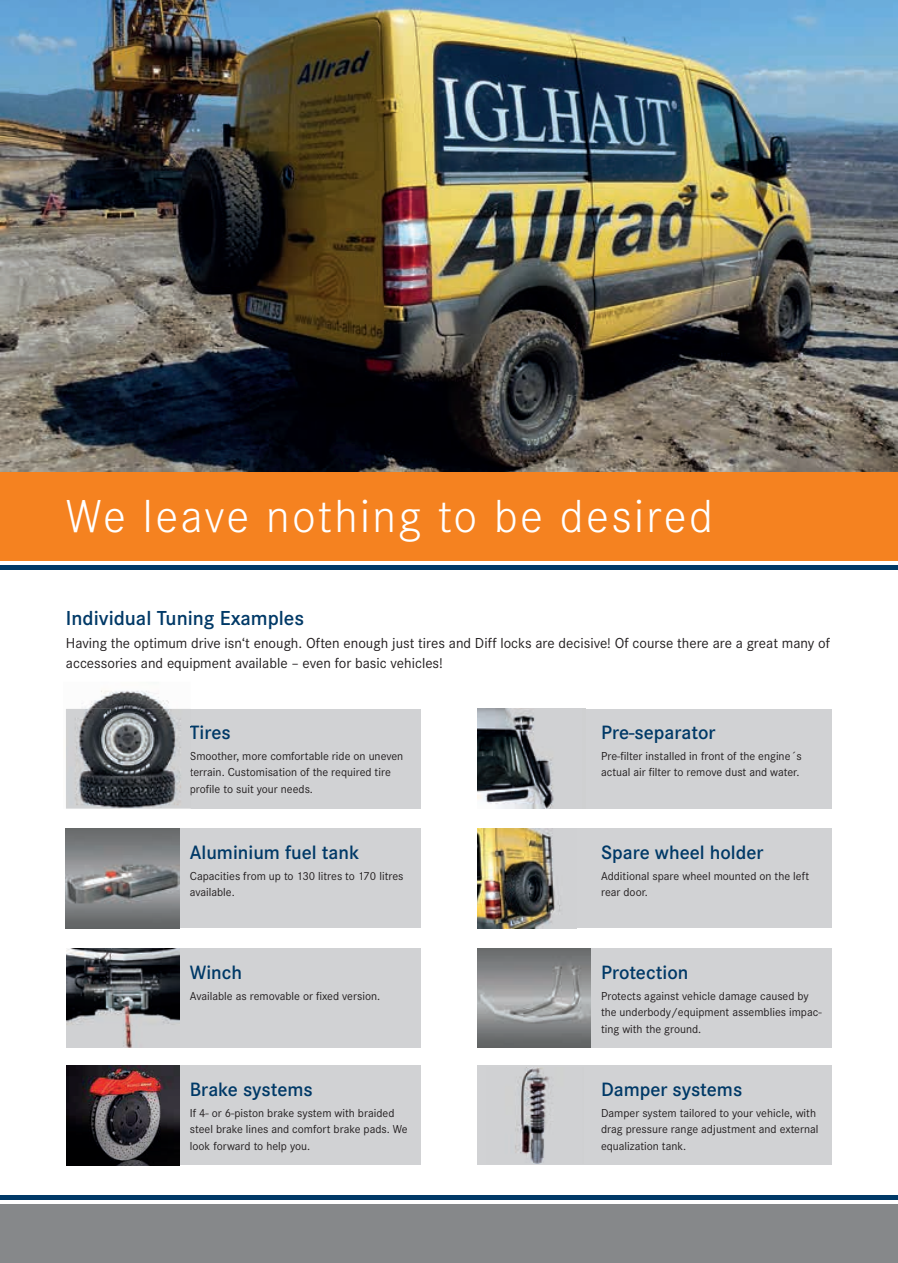
<style>
.page{position:relative;width:898px;height:1263px;background:#fff}
.page>*{position:absolute;margin:0;border:0;box-sizing:border-box;transform-origin:0 0}
.t1{font:300 48px "Corporate S";letter-spacing:.05em;color:#fff}
.t2{font:600 21px "Corporate S";color:#003967}
.t3{font:600 20.1px "Corporate S";color:#003967}
.t4{font:15px/19.5px "Corporate S";color:#231f20}
.t5{font:12px/16.5px "Corporate S";color:#231f20}
</style>
<div class="page">
<img style="left:0;top:0;width:897px;height:472px">
<div style="left:0;top:1204px;width:897px;height:59px;background:#86888a"></div>
<hr style="left:0;top:1196px;width:897px;height:4px;background:#003967">
<hr style="left:0;top:565px;width:897px;height:4px;background:#003967">
<div style="left:0;top:472px;width:897px;height:88px;background:#f58220"></div>
<div style="left:66px;top:709px;width:354px;height:99px;background:#d1d2d4"></div>
<div style="left:66px;top:829px;width:354px;height:99px;background:#d1d2d4"></div>
<div style="left:66px;top:948px;width:354px;height:100px;background:#d1d2d4"></div>
<div style="left:66px;top:1066px;width:354px;height:99px;background:#d1d2d4"></div>
<div style="left:477px;top:709px;width:354px;height:99px;background:#d1d2d4"></div>
<div style="left:477px;top:829px;width:354px;height:99px;background:#d1d2d4"></div>
<div style="left:477px;top:948px;width:354px;height:100px;background:#d1d2d4"></div>
<div style="left:477px;top:1066px;width:354px;height:99px;background:#d1d2d4"></div>
<img style="left:66px;top:690px;width:124px;height:119px">
<img style="left:66px;top:709px;width:124px;height:99px">
<img style="left:66px;top:829px;width:114px;height:99px">
<img style="left:477px;top:709px;width:77px;height:99px">
<img style="left:477px;top:829px;width:84px;height:99px">
<img style="left:66px;top:948px;width:114px;height:100px">
<img style="left:66px;top:1066px;width:114px;height:99px">
<img style="left:477px;top:948px;width:113px;height:100px">
<img style="left:515px;top:1067px;width:36px;height:97px">
<h1 class="t1" style="left:66px;top:489px;width:648px">We leave nothing to be desired</h1>
<h2 class="t2" style="left:66px;top:606px;width:240px">Individual Tuning Examples</h2>
<p class="t4" style="left:66px;top:634px;width:765px">Having the optimum drive isn‘t enough. Often enough just tires and Diff locks are decisive! Of course there are a great many of accessories and equipment available – even for basic vehicles!</p>
<h3 class="t3" style="left:190px;top:721px;width:43px">Tires</h3>
<p class="t5" style="left:190px;top:748px;width:215px">Smoother, more comfortable ride on uneven terrain. Customisation of the required tire profile to suit your needs.</p>
<h3 class="t3" style="left:190px;top:841px;width:171px">Aluminium fuel tank</h3>
<p class="t5" style="left:190px;top:867px;width:215px">Capacities from up to 130 litres to 170 litres available.</p>
<h3 class="t3" style="left:190px;top:961px;width:54px">Winch</h3>
<p class="t5" style="left:190px;top:987px;width:192px">Available as removable or fixed version.</p>
<h3 class="t3" style="left:190px;top:1078px;width:124px">Brake systems</h3>
<p class="t5" style="left:190px;top:1104px;width:219px">If 4- or 6-piston brake system with braided steel brake lines and comfort brake pads. We look forward to help you.</p>
<h3 class="t3" style="left:601px;top:721px;width:116px">Pre-separator</h3>
<p class="t5" style="left:601px;top:748px;width:202px">Pre-filter installed in front of the engine´s actual air filter to remove dust and water.</p>
<h3 class="t3" style="left:601px;top:841px;width:164px">Spare wheel holder</h3>
<p class="t5" style="left:601px;top:867px;width:209px">Additional spare wheel mounted on the left rear door.</p>
<h3 class="t3" style="left:601px;top:961px;width:89px">Protection</h3>
<p class="t5" style="left:601px;top:987px;width:222px">Protects against vehicle damage caused by the underbody/equipment assemblies impac&shy;ting with the ground.</p>
<h3 class="t3" style="left:601px;top:1078px;width:143px">Damper systems</h3>
<p class="t5" style="left:601px;top:1104px;width:219px">Damper system tailored to your vehicle, with drag pressure range adjustment and external equalization tank.</p>
</div>
